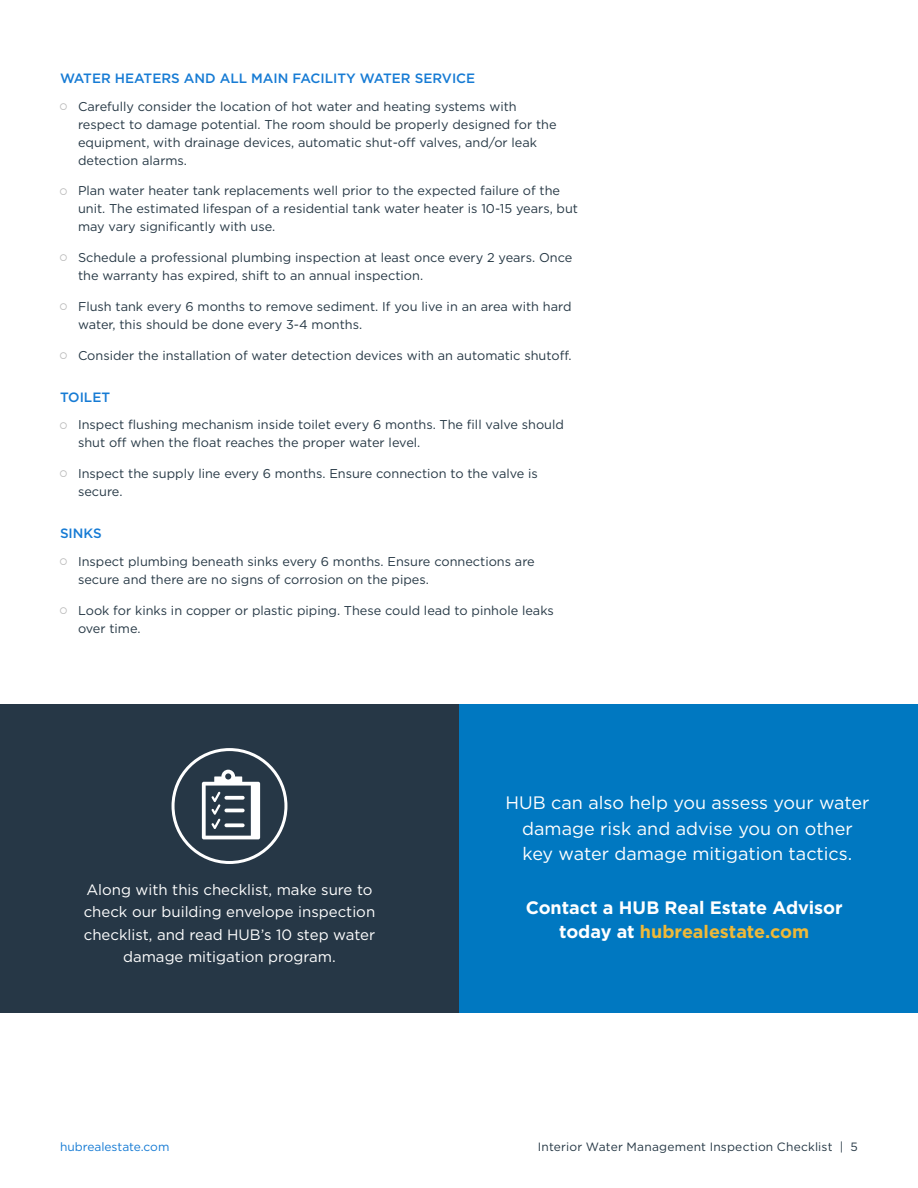
<style>
.page{position:relative;width:918px;height:1188px;background:#fff}
.page>*{position:absolute;margin:0;border:0;box-sizing:border-box;transform-origin:0 0}
.Body_Copy{font:18px/25.5px "Gotham";color:#fff;text-align:center}
.Backpage__letsdosome{font:700 18px/24px "Gotham";letter-spacing:-.005em;color:#fff;text-align:center}
.Body_Copy-2{font:15px/22.5px "Gotham";color:#fff;text-align:center}
.t1{font:500 13.5px "Gotham";color:#167bd4}
.t2{font:12.75px/18px "Gotham";color:#263845}
.t3{font:12px "Gotham";letter-spacing:.02em;color:#263845}
.t4{font:12px "Gotham";color:#167bd4}
.s1{color:#f0b937}
</style>
<div class="page">
<div style="left:0;top:704px;width:459px;height:308px;background:#263746"></div>
<div style="left:459px;top:704px;width:459px;height:308px;background:#0078c1"></div>
<svg style="left:202px;top:770px;width:58px;height:69px"></svg>
<svg style="left:224px;top:796px;width:21px;height:4px"></svg>
<hr style="left:224px;top:809px;width:21px;height:3px;background:#fff;border-radius:2px">
<svg style="left:224px;top:823px;width:21px;height:4px"></svg>
<div style="left:172px;top:748px;width:115px;height:116px;border:3px solid #fff;border-radius:50%"></div>
<h3 class="t1" style="left:60px;top:69px;width:417px">WATER HEATERS AND ALL MAIN FACILITY WATER SERVICE</h3>
<p class="t2" style="left:78px;top:97px;width:480px">Carefully consider the location of hot water and heating systems with respect to damage potential. The room should be properly designed for the equipment, with drainage devices, automatic shut-off valves, and/or leak detection alarms.</p>
<p class="t2" style="left:78px;top:182px;width:502px">Plan water heater tank replacements well prior to the expected failure of the unit. The estimated lifespan of a residential tank water heater is 10-15 years, but may vary significantly with use.</p>
<p class="t2" style="left:78px;top:248px;width:496px">Schedule a professional plumbing inspection at least once every 2 years. Once the warranty has expired, shift to an annual inspection.</p>
<p class="t2" style="left:78px;top:297px;width:495px">Flush tank every 6 months to remove sediment. If you live in an area with hard water, this should be done every 3-4 months.</p>
<p class="t2" style="left:78px;top:346px;width:495px">Consider the installation of water detection devices with an automatic shutoff.</p>
<h3 class="t1" style="left:60px;top:388px;width:52px">TOILET</h3>
<p class="t2" style="left:78px;top:416px;width:488px">Inspect flushing mechanism inside toilet every 6 months. The fill valve should shut off when the float reaches the proper water level.</p>
<p class="t2" style="left:78px;top:464px;width:461px">Inspect the supply line every 6 months. Ensure connection to the valve is secure.</p>
<h3 class="t1" style="left:60px;top:524px;width:43px">SINKS</h3>
<p class="t2" style="left:78px;top:552px;width:458px">Inspect plumbing beneath sinks every 6 months. Ensure connections are secure and there are no signs of corrosion on the pipes.</p>
<p class="t2" style="left:78px;top:601px;width:477px">Look for kinks in copper or plastic piping. These could lead to pinhole leaks over time.</p>
<p class="Body_Copy-2" style="left:84px;top:878px;width:293px">Along with this checklist, make sure to check our building envelope inspection checklist, and read HUB’s 10 step water damage mitigation program.</p>
<p class="t4" style="left:60px;top:1139px;width:111px">hubrealestate.com</p>
<p class="Body_Copy" style="left:505px;top:790px;width:366px">HUB can also help you assess your water damage risk and advise you on other key water damage mitigation tactics.</p>
<p class="Backpage__letsdosome" style="left:526px;top:895px;width:318px">Contact a HUB Real Estate Advisor today at <span class="s1">hubrealestate.com</span></p>
<p class="t3" style="left:538px;top:1139px;width:322px">Interior Water Management Inspection Checklist | 5</p>
</div>
